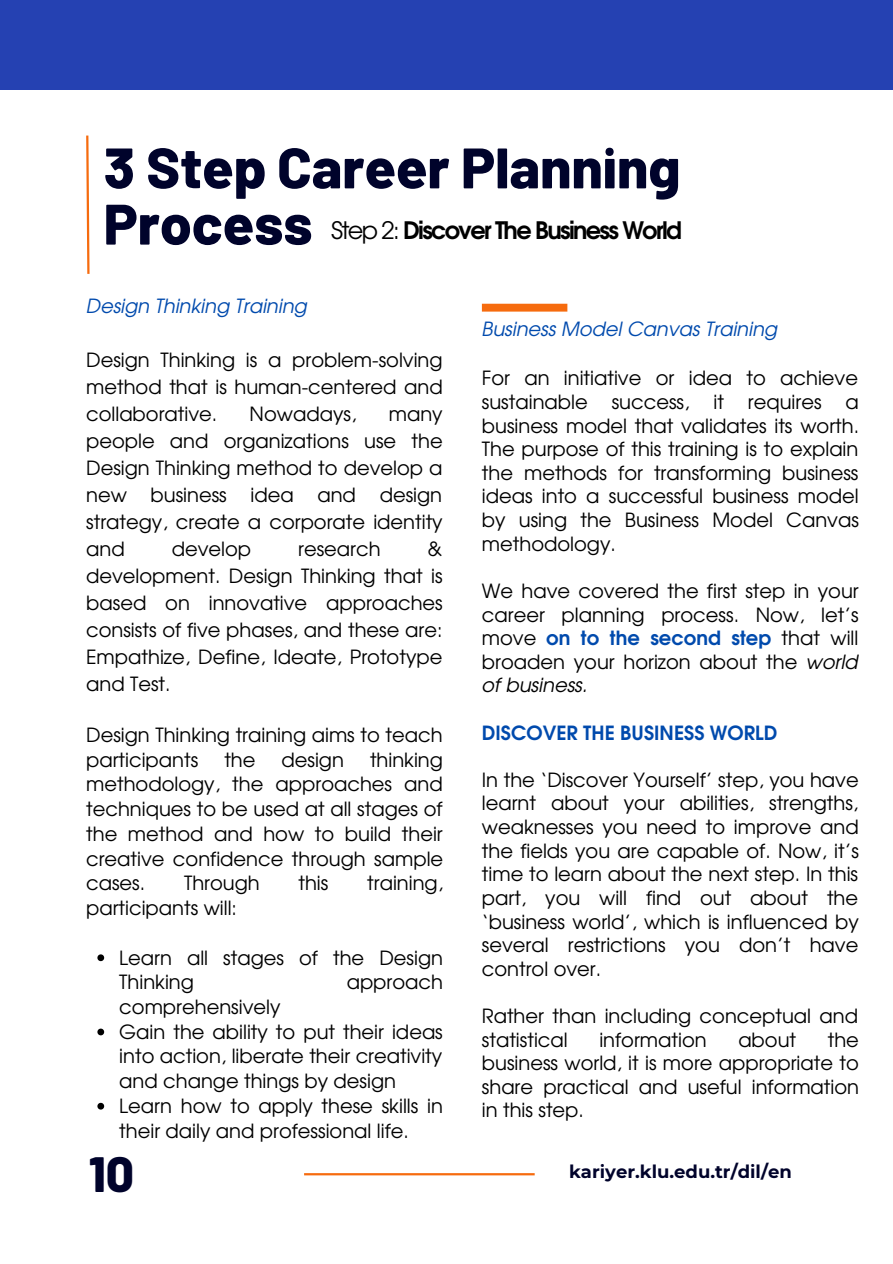
<style>
.page{position:relative;width:893px;height:1264px;background:#fff}
.page>*{position:absolute;margin:0;border:0;box-sizing:border-box;transform-origin:0 0}
.t1{font:800 57px/56.2px "Barlow";color:#00032b}
.t2{font:800 49.5px "Barlow";color:#00032b}
.t3{font:700 24px "Te X Gyre Adventor";letter-spacing:-.07em;color:#000}
.t4{font:19.5px/23.5px "Te X Gyre Adventor";color:#000;text-align:justify}
.t5{font:italic 19.5px "Te X Gyre Adventor";color:#004aad}
.t6{font:700 19.5px "Te X Gyre Adventor";color:#004aad}
.t7{font:700 18px "Montserrat";color:#00032b}
.s1{font-weight:400}
.s2{font-weight:700;color:#004aad}
.s3{font-style:italic}
</style>
<div class="page">
<svg style="left:86px;top:135px;width:4px;height:139px"></svg>
<div style="left:0;top:0;width:892px;height:89px;background:#2541b2"></div>
<hr style="left:304px;top:1173px;width:230px;height:2px;background:#f66b0e">
<div style="left:482px;top:304px;width:85px;height:7px;background:#f66b0e"></div>
<svg style="left:97px;top:954px;width:7px;height:7px"></svg>
<svg style="left:97px;top:1028px;width:7px;height:7px"></svg>
<svg style="left:97px;top:1102px;width:7px;height:7px"></svg>
<p class="t1" style="left:104px;top:137px;width:578px">3 Step Career Planning<br>Process</p>
<p class="t3" style="left:331px;top:209px;width:352px"><span class="s1">Step 2:</span> Discover The Business World</p>
<p class="t5" style="left:86px;top:291px;width:223px">Design Thinking Training</p>
<p class="t4" style="left:86px;top:345px;width:358px;line-height:27px">Design Thinking is a problem-solving method that is human-centered and collaborative.</p>
<p class="t4" style="left:249px;top:401px;width:108px">Nowadays,</p>
<p class="t4" style="left:86px;top:399px;width:358px;line-height:27px;text-indent:302px">many people and organizations use the Design Thinking method to develop a new business idea and design strategy, create a corporate identity and</p>
<p class="t4" style="left:86px;top:534px;width:358px;line-height:27px;text-indent:341px">&amp; development. Design Thinking that is based on innovative approaches consists of five phases, and these are:<br>Empathize, Define, Ideate, Prototype and Test.</p>
<p class="t4" style="left:86px;top:721px;width:358px;line-height:24.8px">Design Thinking training aims to teach participants</p>
<p class="t4" style="left:172px;top:536px;width:81px">develop</p>
<p class="t4" style="left:298px;top:536px;width:84px">research</p>
<p class="t4" style="left:86px;top:745px;width:358px;line-height:24.8px;text-indent:284px">thinking methodology, the approaches and techniques to be used at all stages of the method and how to build their creative confidence through sample cases.</p>
<p class="t4" style="left:224px;top:746px;width:33px">the</p>
<p class="t4" style="left:281px;top:746px;width:64px">design</p>
<p class="t4" style="left:184px;top:870px;width:77px">Through</p>
<p class="t4" style="left:298px;top:870px;width:31px">this</p>
<p class="t4" style="left:367px;top:870px;width:77px">training,</p>
<p class="t4" style="left:86px;top:894px;width:152px">participants will:</p>
<p class="t4" style="left:119px;top:943px;width:325px;line-height:24.8px">Learn all stages of the Design<br>Thinking</p>
<p class="t4" style="left:346px;top:969px;width:98px">approach</p>
<p class="t4" style="left:119px;top:993px;width:163px">comprehensively</p>
<p class="t4" style="left:119px;top:1017px;width:325px;line-height:24.8px">Gain the ability to put their ideas into action, liberate their creativity and change things by design</p>
<p class="t4" style="left:119px;top:1092px;width:325px;line-height:24.8px">Learn how to apply these skills in their daily and professional life.</p>
<p class="t2" style="left:89px;top:1142px;width:46px">10</p>
<p class="t5" style="left:482px;top:313px;width:297px">Business Model Canvas Training</p>
<p class="t4" style="left:482px;top:365px;width:378px">For an initiative or idea to achieve sustainable success, it requires a business model that validates its worth.<br>The purpose of this training is to explain the methods for transforming business ideas into a successful business model by using the Business Model Canvas methodology.</p>
<p class="t4" style="left:482px;top:577px;width:378px">We have covered the first step in your career planning process. Now, let’s move <span class="s2">on to the second step</span> that will broaden your horizon about the <span class="s3">world of business.</span></p>
<p class="t6" style="left:482px;top:715px;width:297px">DISCOVER THE BUSINESS WORLD</p>
<p class="t4" style="left:482px;top:766px;width:378px">In the ‘Discover Yourself’ step, you have learnt about your abilities, strengths, weaknesses you need to improve and the fields you are capable of. Now, it’s time to learn about the next step. In this part, you will find out about the ‘business world’, which is influenced by several restrictions you don’t have control over.</p>
<p class="t4" style="left:482px;top:1002px;width:378px">Rather than including conceptual and statistical</p>
<p class="t4" style="left:482px;top:1026px;width:378px;text-indent:346px">the business world, it is more appropriate to share practical and useful information in this step.</p>
<p class="t4" style="left:599px;top:1026px;width:109px">information</p>
<p class="t4" style="left:738px;top:1026px;width:59px">about</p>
<p class="t7" style="left:569px;top:1160px;width:224px">kariyer.klu.edu.tr/dil/en</p>
</div>
